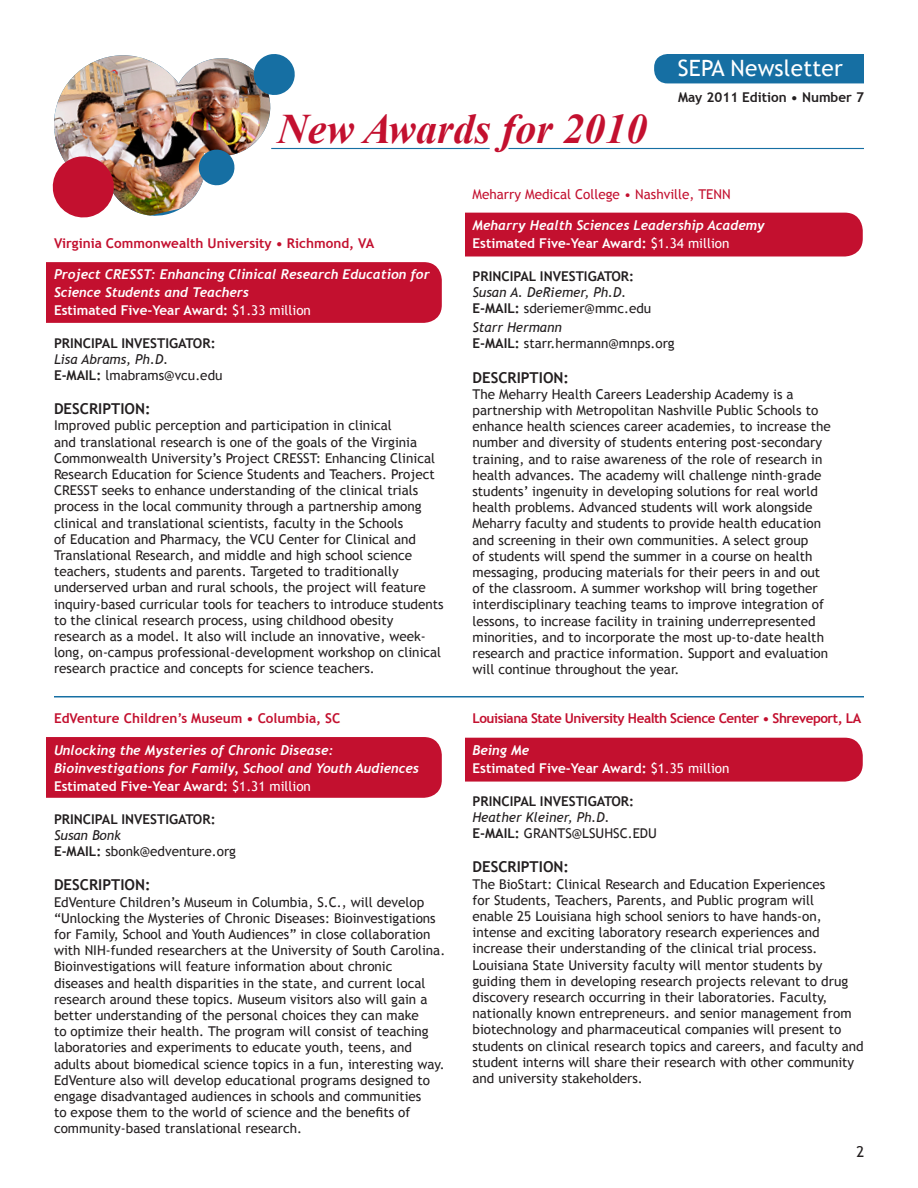
<style>
.page{position:relative;width:918px;height:1188px;background:#fff}
.page>*{position:absolute;margin:0;border:0;box-sizing:border-box;transform-origin:0 0}
.t1{font:italic 700 42px "Times New Roman";color:#c3102f}
.t2{font:22.5px "Trebuchet MS";letter-spacing:.01em;color:#fff}
.t3{font:700 15px "Trebuchet MS";color:#231f20}
.t4{font:15px "Trebuchet MS";color:#231f20}
.t5{font:13.5px/16.2px "Trebuchet MS";color:#231f20}
.t6{font:italic 700 13.5px/18px "Trebuchet";color:#fff}
.t7{font:700 13.5px "Trebuchet MS";color:#fff}
.t8{font:700 13.5px "Trebuchet MS";color:#231f20}
.t9{font:700 13.5px "Trebuchet MS";color:#c3102f}
.t10{font:italic 13.5px "Trebuchet MS";color:#231f20}
.t11{font:700 13.5px "Trebuchet MS";letter-spacing:-.035em;color:#c3102f}
.t12{font:13.5px "Trebuchet MS";color:#c3102f}
.s1{font-weight:400}
.s2{font-weight:700}
</style>
<div class="page">
<div style="left:437px;top:213px;width:426px;height:43px;background:#c3102f;border-radius:18px"></div>
<div style="left:388px;top:205px;width:77px;height:54px;background:#fff"></div>
<div style="left:437px;top:738px;width:426px;height:44px;background:#c3102f;border-radius:18px"></div>
<div style="left:388px;top:730px;width:77px;height:54px;background:#fff"></div>
<div style="left:0;top:262px;width:442px;height:61px;background:#c3102f;border-radius:18px"></div>
<div style="left:0;top:737px;width:442px;height:61px;background:#c3102f;border-radius:18px"></div>
<div style="left:654px;top:54px;width:225px;height:29px;background:#166fa3;border-radius:14px"></div>
<div style="left:864px;top:52px;width:54px;height:125px;background:#fff"></div>
<hr style="left:271px;top:148px;width:219px;height:1px;background:#166fa3">
<hr style="left:508px;top:148px;width:356px;height:1px;background:#166fa3">
<hr style="left:54px;top:696px;width:810px;height:1px;background:#166fa3">
<div style="left:0;top:227px;width:45px;height:674px;background:#fff"></div>
<img style="left:52px;top:54px;width:245px;height:164px">
<p class="t1" style="left:277px;top:100px;width:371px">New Awards for 2010</p>
<p class="t2" style="left:678px;top:54px;width:167px">SEPA Newsletter</p>
<p class="t8" style="left:678px;top:89px;width:187px">May 2011 Edition • Number 7</p>
<p class="t9" style="left:54px;top:235px;width:322px">Virginia Commonwealth University • Richmond, VA</p>
<p class="t6" style="left:54px;top:266px;width:377px">Project CRESST: Enhancing Clinical Research Education for<br>Science Students and Teachers</p>
<p class="t7" style="left:54px;top:302px;width:259px">Estimated Five-Year Award: <span class="s1">$1.33 million</span></p>
<p class="t8" style="left:54px;top:334px;width:163px">PRINCIPAL INVESTIGATOR:</p>
<p class="t10" style="left:54px;top:351px;width:116px">Lisa Abrams, Ph.D.</p>
<p class="t5" style="left:54px;top:367px;width:170px"><span class="s2">E-MAIL:</span> lmabrams@vcu.edu</p>
<p class="t3" style="left:54px;top:400px;width:98px">DESCRIPTION:</p>
<p class="t5" style="left:54px;top:418px;width:391px">Improved public perception and participation in clinical<br>and translational research is one of the goals of the Virginia Commonwealth University’s Project CRESST: Enhancing Clinical Research Education for Science Students and Teachers. Project CRESST seeks to enhance understanding of the clinical trials process in the local community through a partnership among clinical and translational scientists, faculty in the Schools<br>of Education and Pharmacy, the VCU Center for Clinical and Translational Research, and middle and high school science teachers, students and parents. Targeted to traditionally underserved urban and rural schools, the project will feature inquiry-based curricular tools for teachers to introduce students to the clinical research process, using childhood obesity research as a model. It also will include an innovative, week&shy;long, on-campus professional-development workshop on clinical research practice and concepts for science teachers.</p>
<p class="t9" style="left:54px;top:709px;width:288px">EdVenture Children’s Museum • Columbia, SC</p>
<p class="t6" style="left:54px;top:742px;width:367px">Unlocking the Mysteries of Chronic Disease:<br>Bioinvestigations for Family, School and Youth Audiences</p>
<p class="t7" style="left:54px;top:778px;width:259px">Estimated Five-Year Award: <span class="s1">$1.31 million</span></p>
<p class="t8" style="left:54px;top:811px;width:163px">PRINCIPAL INVESTIGATOR:</p>
<p class="t10" style="left:54px;top:827px;width:69px">Susan Bonk</p>
<p class="t5" style="left:54px;top:844px;width:184px"><span class="s2">E-MAIL:</span> sbonk@edventure.org</p>
<p class="t3" style="left:54px;top:876px;width:98px">DESCRIPTION:</p>
<p class="t5" style="left:54px;top:894px;width:393px">EdVenture Children’s Museum in Columbia, S.C., will develop “Unlocking the Mysteries of Chronic Diseases: Bioinvestigations for Family, School and Youth Audiences” in close collaboration with NIH-funded researchers at the University of South Carolina.<br>Bioinvestigations will feature information about chronic diseases and health disparities in the state, and current local research around these topics. Museum visitors also will gain a better understanding of the personal choices they can make<br>to optimize their health. The program will consist of teaching laboratories and experiments to educate youth, teens, and adults about biomedical science topics in a fun, interesting way.<br>EdVenture also will develop educational programs designed to engage disadvantaged audiences in schools and communities<br>to expose them to the world of science and the benefits of community-based translational research.</p>
<p class="t12" style="left:472px;top:186px;width:260px">Meharry Medical College • Nashville, TENN</p>
<p class="t6" style="left:472px;top:216px;width:294px">Meharry Health Sciences Leadership Academy</p>
<p class="t7" style="left:472px;top:235px;width:259px">Estimated Five-Year Award: <span class="s1">$1.34 million</span></p>
<p class="t8" style="left:472px;top:267px;width:163px">PRINCIPAL INVESTIGATOR:</p>
<p class="t10" style="left:472px;top:284px;width:155px">Susan A. DeRiemer, Ph.D.</p>
<p class="t5" style="left:472px;top:300px;width:180px"><span class="s2">E-MAIL:</span> sderiemer@mmc.edu</p>
<p class="t10" style="left:472px;top:319px;width:91px">Starr Hermann</p>
<p class="t5" style="left:472px;top:336px;width:204px"><span class="s2">E-MAIL:</span> starr.hermann@mnps.org</p>
<p class="t3" style="left:472px;top:368px;width:98px">DESCRIPTION:</p>
<p class="t5" style="left:472px;top:386px;width:360px">The Meharry Health Careers Leadership Academy is a partnership with Metropolitan Nashville Public Schools to enhance health sciences career academies, to increase the number and diversity of students entering post-secondary training, and to raise awareness of the role of research in health advances. The academy will challenge ninth-grade students’ ingenuity in developing solutions for real world health problems. Advanced students will work alongside Meharry faculty and students to provide health education and screening in their own communities. A select group<br>of students will spend the summer in a course on health messaging, producing materials for their peers in and out of the classroom. A summer workshop will bring together interdisciplinary teaching teams to improve integration of lessons, to increase facility in training underrepresented minorities, and to incorporate the most up-to-date health research and practice information. Support and evaluation will continue throughout the year.</p>
<p class="t11" style="left:472px;top:709px;width:390px">Louisiana State University Health Science Center • Shreveport, LA</p>
<p class="t6" style="left:472px;top:742px;width:58px">Being Me</p>
<p class="t7" style="left:472px;top:760px;width:259px">Estimated Five-Year Award: <span class="s1">$1.35 million</span></p>
<p class="t8" style="left:472px;top:793px;width:163px">PRINCIPAL INVESTIGATOR:</p>
<p class="t10" style="left:472px;top:809px;width:139px">Heather Kleiner, Ph.D.</p>
<p class="t5" style="left:472px;top:826px;width:186px"><span class="s2">E-MAIL:</span> GRANTS@LSUHSC.EDU</p>
<p class="t3" style="left:472px;top:858px;width:98px">DESCRIPTION:</p>
<p class="t5" style="left:472px;top:876px;width:393px">The BioStart: Clinical Research and Education Experiences<br>for Students, Teachers, Parents, and Public program will<br>enable 25 Louisiana high school seniors to have hands-on, intense and exciting laboratory research experiences and increase their understanding of the clinical trial process.<br>Louisiana State University faculty will mentor students by guiding them in developing research projects relevant to drug discovery research occurring in their laboratories. Faculty, nationally known entrepreneurs. and senior management from biotechnology and pharmaceutical companies will present to students on clinical research topics and careers, and faculty and student interns will share their research with other community and university stakeholders.</p>
<p class="t4" style="left:857px;top:1143px;width:9px">2</p>
</div>
